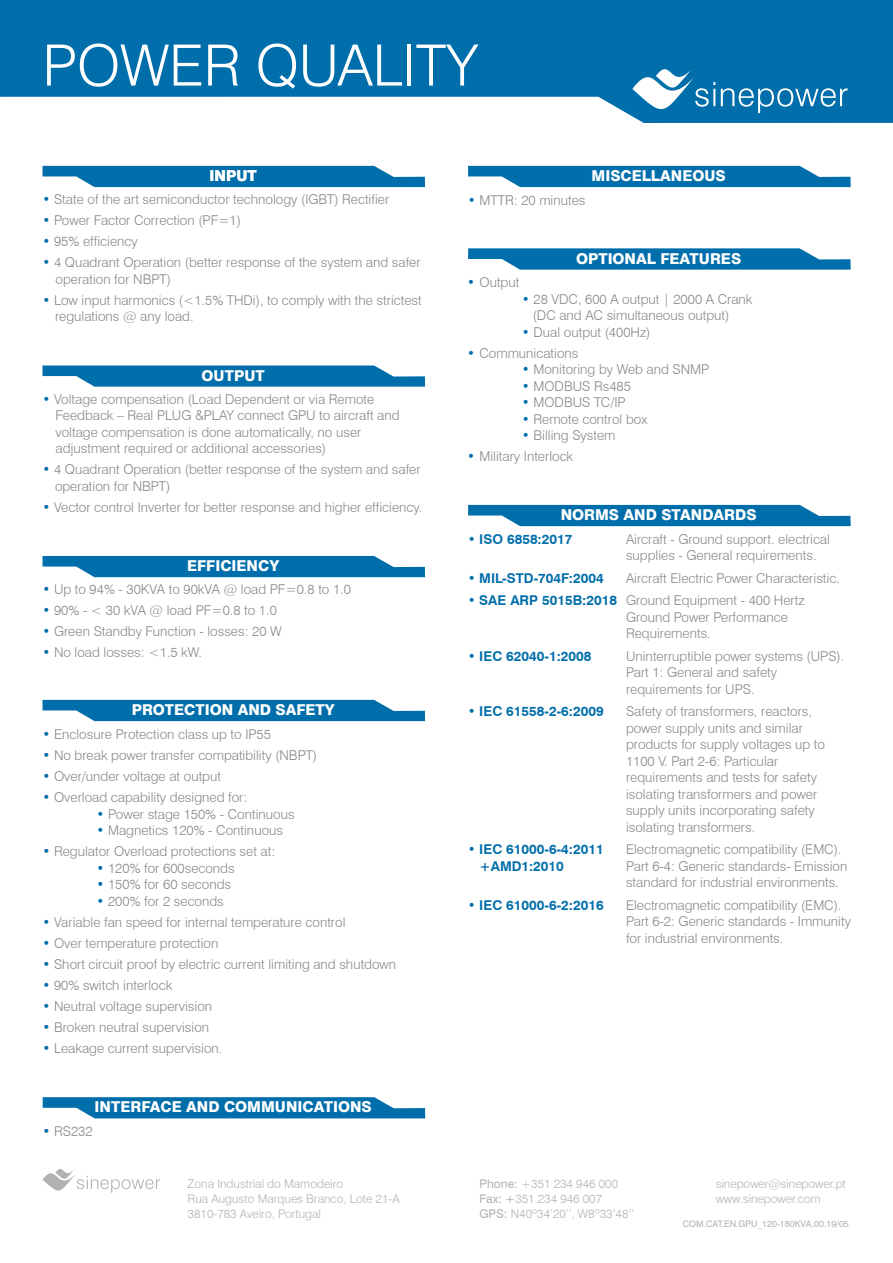
<style>
.page{position:relative;width:893px;height:1263px;background:#fff}
.page>*{position:absolute;margin:0;border:0;box-sizing:border-box;transform-origin:0 0}
.t1{font:300 57px "Swiss 721 BT";color:#fff}
.t2{font:800 15px "Swiss 721 BT";color:#fff}
.t3{font:300 13.5px/16.5px "Swiss 721 BT";color:#858789}
.t4{font:700 13.5px/16.5px "Swiss 721 BT";color:#006eab}
.t5{font:300 12px/15px "Swiss 721 BT";color:#b0b2b4}
.t6{font:9px "Swiss 721 BT";color:#b0b2b4}
.s1{color:#006eab}
.s2{font-weight:300}
.s3{font-weight:400}
</style>
<div class="page">
<svg style="left:43px;top:365px;width:382px;height:22px;background:#2583b7"></svg>
<svg style="left:43px;top:556px;width:382px;height:21px;background:#1c7eb4"></svg>
<svg style="left:43px;top:700px;width:382px;height:21px;background:#1c7eb4"></svg>
<svg style="left:43px;top:1097px;width:382px;height:21px;background:#1e7fb4"></svg>
<svg style="left:468px;top:166px;width:383px;height:21px;background:#1c7eb4"></svg>
<svg style="left:468px;top:248px;width:383px;height:22px;background:#2482b6"></svg>
<svg style="left:468px;top:505px;width:383px;height:21px;background:#1c7eb4"></svg>
<svg style="left:43px;top:166px;width:382px;height:21px;background:#1c7eb4"></svg>
<svg style="left:0;top:0;width:893px;height:123px;fill:#006eab"></svg>
<svg style="left:632px;top:52px;width:83px;height:67px"></svg>
<svg style="left:721px;top:88px;width:126px;height:25px;background:#378dbd"></svg>
<svg style="left:43px;top:1169px;width:117px;height:24px"></svg>
<h1 class="t1" style="left:43px;top:31px;width:437px">POWER QUALITY</h1>
<p class="t2" style="left:210px;top:166px;width:49px">INPUT</p>
<p class="t2" style="left:592px;top:167px;width:136px">MISCELLANEOUS</p>
<p class="t3" style="left:43px;top:191px;width:348px"><span class="s1">•</span> State of the art semiconductor technology (IGBT) Rectifier</p>
<p class="t3" style="left:43px;top:212px;width:200px"><span class="s1">•</span> Power Factor Correction (PF=1)</p>
<p class="t3" style="left:43px;top:233px;width:97px"><span class="s1">•</span> 95% efficiency</p>
<p class="t3" style="left:56px;top:254px;width:367px;text-indent:-13px"><span class="s1">•</span> 4 Quadrant Operation (better response of the system and safer operation for NBPT)</p>
<p class="t3" style="left:55px;top:292px;width:368px;text-indent:-12px"><span class="s1">•</span> Low input harmonics (&lt;1.5% THDi), to comply with the strictest regulations @ any load.</p>
<p class="t2" style="left:202px;top:366px;width:65px">OUTPUT</p>
<p class="t3" style="left:56px;top:391px;width:346px;text-indent:-13px"><span class="s1">•</span> Voltage compensation (Load Dependent or via Remote Feedback – Real PLUG &amp;PLAY connect GPU to aircraft and voltage compensation is done automatically, no user adjustment required or additional accessories)</p>
<p class="t3" style="left:55px;top:461px;width:367px;text-indent:-12px"><span class="s1">•</span> 4 Quadrant Operation (better response of the system and safer operation for NBPT)</p>
<p class="t3" style="left:43px;top:499px;width:381px"><span class="s1">•</span> Vector control Inverter for better response and higher efficiency.</p>
<p class="t2" style="left:187px;top:557px;width:94px">EFFICIENCY</p>
<p class="t3" style="left:43px;top:581px;width:310px"><span class="s1">•</span> Up to 94% - 30KVA to 90kVA @ load PF=0.8 to 1.0</p>
<p class="t3" style="left:43px;top:602px;width:236px"><span class="s1">•</span> 90% - &lt; 30 kVA @ load PF=0.8 to 1.0</p>
<p class="t3" style="left:43px;top:623px;width:241px"><span class="s1">•</span> Green Standby Function - losses: 20 W</p>
<p class="t3" style="left:43px;top:644px;width:161px"><span class="s1">•</span> No load losses: &lt;1.5 kW.</p>
<p class="t2" style="left:132px;top:701px;width:205px">PROTECTION AND SAFETY</p>
<p class="t3" style="left:43px;top:726px;width:230px"><span class="s1">•</span> Enclosure Protection class up to IP55</p>
<p class="t3" style="left:43px;top:747px;width:276px"><span class="s1">•</span> No break power transfer compatibility (NBPT)</p>
<p class="t3" style="left:43px;top:768px;width:180px"><span class="s1">•</span> Over/under voltage at output</p>
<p class="t3" style="left:43px;top:789px;width:206px"><span class="s1">•</span> Overload capability designed for:</p>
<p class="t3" style="left:97px;top:806px;width:200px"><span class="s1">•</span> Power stage 150% - Continuous</p>
<p class="t3" style="left:97px;top:822px;width:188px"><span class="s1">•</span> Magnetics 120% - Continuous</p>
<p class="t3" style="left:43px;top:843px;width:234px"><span class="s1">•</span> Regulator Overload protections set at:</p>
<p class="t3" style="left:97px;top:860px;width:140px"><span class="s1">•</span> 120% for 600seconds</p>
<p class="t3" style="left:97px;top:876px;width:136px"><span class="s1">•</span> 150% for 60 seconds</p>
<p class="t3" style="left:97px;top:893px;width:129px"><span class="s1">•</span> 200% for 2 seconds</p>
<p class="t3" style="left:43px;top:914px;width:304px"><span class="s1">•</span> Variable fan speed for internal temperature control</p>
<p class="t3" style="left:43px;top:935px;width:177px"><span class="s1">•</span> Over temperature protection</p>
<p class="t3" style="left:43px;top:956px;width:355px"><span class="s1">•</span> Short circuit proof by electric current limiting and shutdown</p>
<p class="t3" style="left:43px;top:977px;width:131px"><span class="s1">•</span> 90% switch interlock</p>
<p class="t3" style="left:43px;top:998px;width:171px"><span class="s1">•</span> Neutral voltage supervision</p>
<p class="t3" style="left:43px;top:1019px;width:168px"><span class="s1">•</span> Broken neutral supervision</p>
<p class="t3" style="left:43px;top:1040px;width:181px"><span class="s1">•</span> Leakage current supervision.</p>
<p class="t2" style="left:95px;top:1098px;width:279px">INTERFACE AND COMMUNICATIONS</p>
<p class="t3" style="left:43px;top:1122px;width:52px"><span class="s1">•</span> RS232</p>
<p class="t3" style="left:468px;top:191px;width:119px"><span class="s1">•</span> MTTR: 20 minutes</p>
<p class="t3" style="left:468px;top:274px;width:53px"><span class="s1">•</span> Output</p>
<p class="t2" style="left:576px;top:249px;width:167px">OPTIONAL FEATURES</p>
<p class="t3" style="left:533px;top:290px;width:221px;text-indent:-11px"><span class="s1">•</span> 28 VDC, 600 A output | 2000 A Crank (DC and AC simultaneous output)</p>
<p class="t3" style="left:522px;top:323px;width:130px"><span class="s1">•</span> Dual output (400Hz)</p>
<p class="t3" style="left:468px;top:344px;width:112px"><span class="s1">•</span> Communications</p>
<p class="t3" style="left:522px;top:361px;width:189px"><span class="s1">•</span> Monitoring by Web and SNMP</p>
<p class="t3" style="left:522px;top:377px;width:111px"><span class="s1">•</span> MODBUS Rs485</p>
<p class="t3" style="left:522px;top:394px;width:105px"><span class="s1">•</span> MODBUS TC/IP</p>
<p class="t3" style="left:522px;top:410px;width:127px"><span class="s1">•</span> Remote control box</p>
<p class="t3" style="left:522px;top:427px;width:95px"><span class="s1">•</span> Billing System</p>
<p class="t3" style="left:468px;top:448px;width:107px"><span class="s1">•</span> Military Interlock</p>
<p class="t2" style="left:561px;top:506px;width:197px">NORMS AND STANDARDS</p>
<p class="t4" style="left:468px;top:530px;width:106px"><span class="s2">•</span> ISO 6858:2017</p>
<p class="t4" style="left:468px;top:569px;width:137px"><span class="s2">•</span> MIL-STD-704F:2004</p>
<p class="t4" style="left:468px;top:592px;width:151px"><span class="s2">•</span> SAE ARP 5015B:2018</p>
<p class="t4" style="left:468px;top:647px;width:125px"><span class="s2">•</span> IEC 62040-1:2008</p>
<p class="t4" style="left:468px;top:703px;width:137px"><span class="s2">•</span> IEC 61558-2-6:2009</p>
<p class="t4" style="left:479px;top:841px;width:126px;text-indent:-12px"><span class="s2">•</span> IEC 61000-6-4:2011 +AMD1:2010</p>
<p class="t4" style="left:468px;top:896px;width:137px"><span class="s2">•</span> IEC 61000-6-2:2016</p>
<p class="t3" style="left:626px;top:530px;width:205px">Aircraft - Ground support. electrical supplies - General requirements.</p>
<p class="t3" style="left:626px;top:566px;width:215px;line-height:22.5px">Aircraft Electric Power Characteristic.<br>Ground Equipment - 400 Hertz</p>
<p class="t3" style="left:626px;top:608px;width:163px">Ground Power Performance<br>Requirements.</p>
<p class="t3" style="left:626px;top:647px;width:220px">Uninterruptible power systems (UPS).<br>Part 1: General and safety requirements for UPS.</p>
<p class="t3" style="left:626px;top:703px;width:201px">Safety of transformers, reactors, power supply units and similar products for supply voltages up to<br>1100 V. Part 2-6: Particular requirements and tests for safety isolating transformers and power supply units incorporating safety isolating transformers.</p>
<p class="t3" style="left:626px;top:841px;width:223px">Electromagnetic compatibility (EMC).<br>Part 6-4: Generic standards- Emission standard for industrial environments.</p>
<p class="t3" style="left:626px;top:896px;width:226px">Electromagnetic compatibility (EMC).<br>Part 6-2: Generic standards - Immunity for industrial environments.</p>
<p class="t5" style="left:188px;top:1176px;width:214px">Zona Industrial do Mamodeiro<br>Rua Augusto Marques Branco, Lote 21-A<br>3810-783 Aveiro, Portugal</p>
<p class="t5" style="left:479px;top:1176px;width:156px"><span class="s3">Phone:</span> +351 234 946 000<br><span class="s3">Fax: +</span>351 234 946 007<br><span class="s3">GPS:</span> N40º34’20’’, W8º33’48’’</p>
<p class="t5" style="left:716px;top:1176px;width:132px">sinepower@sinepower.pt www.sinepower.com</p>
<p class="t6" style="left:683px;top:1218px;width:168px">COM.CAT.EN.GPU_120-180KVA.00.19/05</p>
</div>
